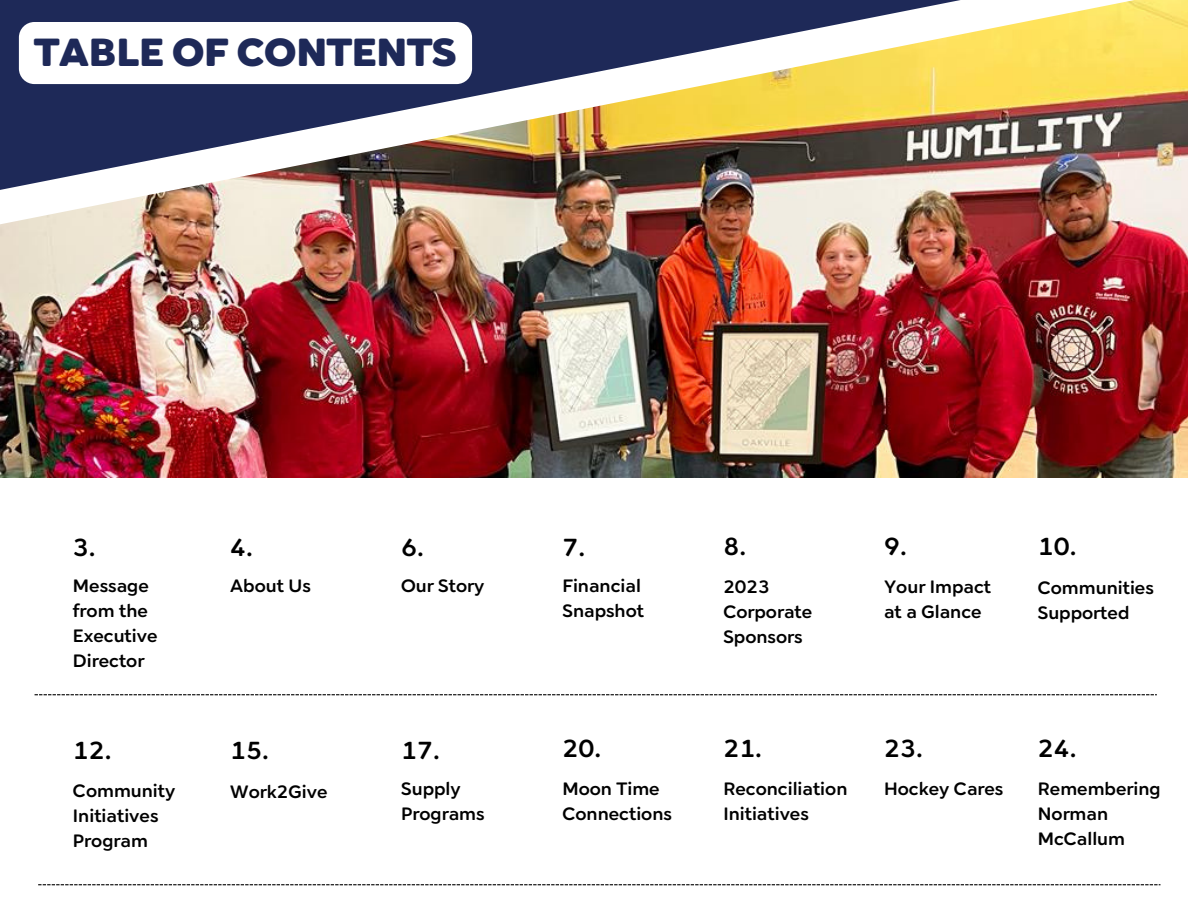
<style>
.page{position:relative;width:1188px;height:918px;background:#fff}
.page>*{position:absolute;margin:0;border:0;box-sizing:border-box;transform-origin:0 0}
.t1{font:900 39.15px "Cerco DEMO";color:#1e2958}
.t2{font:500 24.6px "Cerco DEMO";color:#000}
.t3{font:500 17.85px/24.8px "Cerco DEMO";color:#000}
</style>
<div class="page">
<svg style="left:35px;top:694px;width:1122px;height:1px"></svg>
<svg style="left:38px;top:884px;width:1122px;height:1px"></svg>
<img style="left:0;top:252px;width:1188px;height:225px">
<img style="left:0;top:252px;width:1096px;height:14px">
<img style="left:0;top:0;width:1188px;height:252px">
<div style="left:19px;top:22px;width:453px;height:62px;background:#fff;border-radius:16px"></div>
<h1 class="t1" style="left:35px;top:29px;width:423px">TABLE OF CONTENTS</h1>
<p class="t2" style="left:73px;top:533px;width:24px">3.</p>
<h2 class="t3" style="left:73px;top:574px;width:86px">Message from the<br>Executive<br>Director</h2>
<p class="t2" style="left:73px;top:735px;width:40px">12.</p>
<h2 class="t3" style="left:73px;top:778px;width:104px">Community</h2>
<p class="t3" style="left:73px;top:803px;width:87px">Initiatives</p>
<p class="t3" style="left:73px;top:828px;width:76px">Program</p>
<p class="t2" style="left:230px;top:533px;width:24px">4.</p>
<h2 class="t3" style="left:230px;top:574px;width:82px">About Us</h2>
<p class="t2" style="left:230px;top:735px;width:40px">15.</p>
<h2 class="t3" style="left:230px;top:779px;width:99px">Work2Give</h2>
<p class="t2" style="left:401px;top:533px;width:24px">6.</p>
<h2 class="t3" style="left:401px;top:574px;width:85px">Our Story</h2>
<p class="t2" style="left:401px;top:735px;width:40px">17.</p>
<h2 class="t3" style="left:401px;top:777px;width:61px">Supply</h2>
<p class="t3" style="left:401px;top:802px;width:85px">Programs</p>
<p class="t2" style="left:562px;top:533px;width:24px">7.</p>
<p class="t2" style="left:723px;top:532px;width:24px">8.</p>
<p class="t2" style="left:884px;top:532px;width:24px">9.</p>
<p class="t2" style="left:1038px;top:532px;width:40px">10.</p>
<h2 class="t3" style="left:562px;top:574px;width:80px">Financial</h2>
<p class="t3" style="left:562px;top:599px;width:83px">Snapshot</p>
<h2 class="t3" style="left:723px;top:575px;width:48px">2023</h2>
<p class="t3" style="left:723px;top:599px;width:90px">Corporate</p>
<p class="t3" style="left:723px;top:624px;width:81px">Sponsors</p>
<h2 class="t3" style="left:884px;top:575px;width:109px">Your Impact</h2>
<p class="t3" style="left:884px;top:599px;width:99px">at a Glance</p>
<h2 class="t3" style="left:1038px;top:575px;width:118px">Communities<br>Supported</h2>
<p class="t2" style="left:562px;top:734px;width:40px">20.</p>
<p class="t2" style="left:723px;top:734px;width:40px">21.</p>
<p class="t2" style="left:884px;top:734px;width:40px">23.</p>
<p class="t2" style="left:1038px;top:734px;width:40px">24.</p>
<h2 class="t3" style="left:562px;top:777px;width:99px">Moon Time</h2>
<p class="t3" style="left:562px;top:802px;width:111px">Connections</p>
<h2 class="t3" style="left:723px;top:777px;width:126px">Reconciliation</h2>
<p class="t3" style="left:723px;top:802px;width:87px">Initiatives</p>
<h2 class="t3" style="left:884px;top:777px;width:121px">Hockey Cares</h2>
<h2 class="t3" style="left:1038px;top:777px;width:124px">Remembering<br>Norman</h2>
<p class="t3" style="left:1038px;top:826px;width:89px">McCallum</p>
</div>
